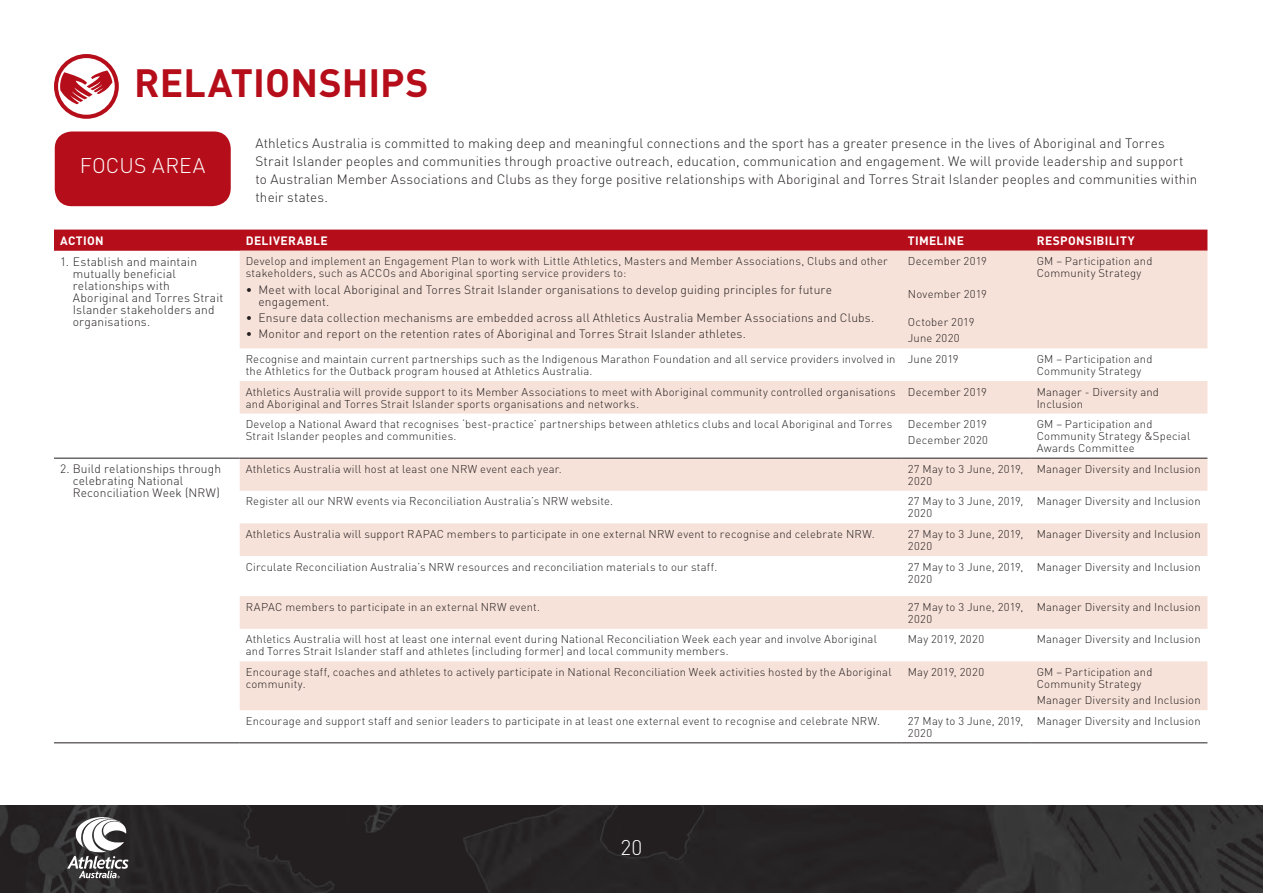
<style>
.page{position:relative;width:1263px;height:893px;background:#fff}
.page>*{position:absolute;margin:0;border:0;box-sizing:border-box;transform-origin:0 0}
.Headers{font:700 39px "DINOT";letter-spacing:.005em;color:#b50e1a}
.Paragraph_headers{font:300 21px "DINOT";letter-spacing:.01em;color:#fff}
.bodycopy{font:300 13.5px/18px "DINOT";letter-spacing:.01em;color:#231f20}
.t1{font:300 12px/12px "DINOT";letter-spacing:.015em;color:#231f20}
.Table_Text{font:700 12px "DINOT";letter-spacing:.03em;color:#fff}
.table_text_normal_ca{font:300 11.25px/12px "DINOT";letter-spacing:.02em;color:#231f20}
</style>
<div class="page">
<img style="left:0;top:806px;width:1263px;height:87px">
<svg style="left:67px;top:817px;width:61px;height:61px"></svg>
<div style="left:54px;top:230px;width:1153px;height:21px;background:#b50e1a"></div>
<svg style="left:240px;top:251px;width:967px;height:459px;fill:#f7e2d9"></svg>
<hr style="left:54px;top:458px;width:186px;height:1px;background:#231f20">
<hr style="left:240px;top:458px;width:662px;height:1px;background:#231f20">
<hr style="left:902px;top:458px;width:129px;height:1px;background:#231f20">
<hr style="left:1031px;top:458px;width:176px;height:1px;background:#231f20">
<hr style="left:240px;top:742px;width:662px;height:1px;background:#231f20">
<hr style="left:902px;top:742px;width:129px;height:1px;background:#231f20">
<hr style="left:1031px;top:742px;width:176px;height:1px;background:#231f20">
<hr style="left:54px;top:742px;width:186px;height:1px;background:#231f20">
<svg style="left:54px;top:54px;width:65px;height:65px"></svg>
<div style="left:55px;top:131px;width:176px;height:75px;background:#b50e1a;border-radius:17px"></div>
<p class="Headers" style="left:134px;top:57px;width:296px">RELATIONSHIPS</p>
<p class="Paragraph_headers" style="left:80px;top:152px;width:127px">FOCUS AREA</p>
<p class="bodycopy" style="left:255px;top:134px;width:943px">Athletics Australia is committed to making deep and meaningful connections and the sport has a greater presence in the lives of Aboriginal and Torres Strait Islander peoples and communities through proactive outreach, education, communication and engagement. We will provide leadership and support to Australian Member Associations and Clubs as they forge positive relationships with Aboriginal and Torres Strait Islander peoples and communities within their states.</p>
<p class="Table_Text" style="left:60px;top:233px;width:45px">ACTION</p>
<p class="Table_Text" style="left:246px;top:233px;width:83px">DELIVERABLE</p>
<p class="Table_Text" style="left:908px;top:233px;width:58px">TIMELINE</p>
<p class="Table_Text" style="left:1037px;top:233px;width:99px">RESPONSIBILITY</p>
<p class="t1" style="left:73px;top:255px;width:152px;text-indent:-13px">1. Establish and maintain mutually beneficial relationships with<br>Aboriginal and Torres Strait<br>Islander stakeholders and organisations.</p>
<p class="table_text_normal_ca" style="left:246px;top:255px;width:643px">Develop and implement an Engagement Plan to work with Little Athletics, Masters and Member Associations, Clubs and other stakeholders, such as ACCOs and Aboriginal sporting service providers to:</p>
<p class="table_text_normal_ca" style="left:908px;top:255px;width:81px">December 2019</p>
<p class="table_text_normal_ca" style="left:908px;top:288px;width:81px">November 2019</p>
<p class="table_text_normal_ca" style="left:908px;top:316px;width:68px">October 2019</p>
<p class="table_text_normal_ca" style="left:908px;top:332px;width:53px">June 2020</p>
<p class="table_text_normal_ca" style="left:1037px;top:255px;width:117px">GM – Participation and<br>Community Strategy</p>
<p class="t1" style="left:258px;top:283px;width:575px;text-indent:-13px">• Meet with local Aboriginal and Torres Strait Islander organisations to develop guiding principles for future engagement.</p>
<p class="t1" style="left:246px;top:311px;width:630px">• Ensure data collection mechanisms are embedded across all Athletics Australia Member Associations and Clubs.</p>
<p class="t1" style="left:246px;top:328px;width:502px">• Monitor and report on the retention rates of Aboriginal and Torres Strait Islander athletes.</p>
<p class="table_text_normal_ca" style="left:246px;top:353px;width:651px">Recognise and maintain current partnerships such as the Indigenous Marathon Foundation and all service providers involved in the Athletics for the Outback program housed at Athletics Australia.</p>
<p class="table_text_normal_ca" style="left:908px;top:353px;width:52px">June 2019</p>
<p class="table_text_normal_ca" style="left:1037px;top:353px;width:117px">GM – Participation and<br>Community Strategy</p>
<p class="table_text_normal_ca" style="left:246px;top:385px;width:651px">Athletics Australia will provide support to its Member Associations to meet with Aboriginal community controlled organisations and Aboriginal and Torres Strait Islander sports organisations and networks.</p>
<p class="table_text_normal_ca" style="left:908px;top:385px;width:81px">December 2019</p>
<p class="table_text_normal_ca" style="left:1037px;top:385px;width:124px">Manager - Diversity and<br>Inclusion</p>
<p class="table_text_normal_ca" style="left:246px;top:418px;width:648px">Develop a National Award that recognises ‘best-practice’ partnerships between athletics clubs and local Aboriginal and Torres<br>Strait Islander peoples and communities.</p>
<p class="table_text_normal_ca" style="left:908px;top:418px;width:81px">December 2019</p>
<p class="table_text_normal_ca" style="left:1037px;top:418px;width:155px">GM – Participation and<br>Community Strategy &amp;Special<br>Awards Committee</p>
<p class="table_text_normal_ca" style="left:908px;top:434px;width:82px">December 2020</p>
<p class="t1" style="left:73px;top:463px;width:150px;text-indent:-13px">2. Build relationships through celebrating National<br>Reconciliation Week (NRW)</p>
<p class="table_text_normal_ca" style="left:246px;top:463px;width:318px">Athletics Australia will host at least one NRW event each year.</p>
<p class="table_text_normal_ca" style="left:908px;top:463px;width:117px">27 May to 3 June, 2019,<br>2020</p>
<p class="table_text_normal_ca" style="left:1037px;top:463px;width:165px">Manager Diversity and Inclusion</p>
<p class="table_text_normal_ca" style="left:246px;top:495px;width:369px">Register all our NRW events via Reconciliation Australia’s NRW website.</p>
<p class="table_text_normal_ca" style="left:908px;top:495px;width:117px">27 May to 3 June, 2019,<br>2020</p>
<p class="table_text_normal_ca" style="left:1037px;top:495px;width:165px">Manager Diversity and Inclusion</p>
<p class="table_text_normal_ca" style="left:246px;top:528px;width:630px">Athletics Australia will support RAPAC members to participate in one external NRW event to recognise and celebrate NRW.</p>
<p class="table_text_normal_ca" style="left:908px;top:528px;width:117px">27 May to 3 June, 2019,<br>2020</p>
<p class="table_text_normal_ca" style="left:1037px;top:528px;width:165px">Manager Diversity and Inclusion</p>
<p class="table_text_normal_ca" style="left:246px;top:560px;width:473px">Circulate Reconciliation Australia’s NRW resources and reconciliation materials to our staff.</p>
<p class="table_text_normal_ca" style="left:908px;top:560px;width:117px">27 May to 3 June, 2019,<br>2020</p>
<p class="table_text_normal_ca" style="left:1037px;top:560px;width:165px">Manager Diversity and Inclusion</p>
<p class="table_text_normal_ca" style="left:246px;top:601px;width:296px">RAPAC members to participate in an external NRW event.</p>
<p class="table_text_normal_ca" style="left:908px;top:601px;width:117px">27 May to 3 June, 2019,<br>2020</p>
<p class="table_text_normal_ca" style="left:1037px;top:601px;width:165px">Manager Diversity and Inclusion</p>
<p class="table_text_normal_ca" style="left:246px;top:633px;width:633px">Athletics Australia will host at least one internal event during National Reconciliation Week each year and involve Aboriginal and Torres Strait Islander staff and athletes (including former) and local community members.</p>
<p class="table_text_normal_ca" style="left:908px;top:633px;width:78px">May 2019, 2020</p>
<p class="table_text_normal_ca" style="left:1037px;top:633px;width:165px">Manager Diversity and Inclusion</p>
<p class="table_text_normal_ca" style="left:246px;top:666px;width:647px">Encourage staff, coaches and athletes to actively participate in National Reconciliation Week activities hosted by the Aboriginal community.</p>
<p class="table_text_normal_ca" style="left:908px;top:666px;width:78px">May 2019, 2020</p>
<p class="table_text_normal_ca" style="left:1037px;top:666px;width:117px">GM – Participation and<br>Community Strategy</p>
<p class="table_text_normal_ca" style="left:1037px;top:694px;width:165px">Manager Diversity and Inclusion</p>
<p class="table_text_normal_ca" style="left:246px;top:715px;width:636px">Encourage and support staff and senior leaders to participate in at least one external event to recognise and celebrate NRW.</p>
<p class="table_text_normal_ca" style="left:908px;top:715px;width:117px">27 May to 3 June, 2019,<br>2020</p>
<p class="table_text_normal_ca" style="left:1037px;top:715px;width:165px">Manager Diversity and Inclusion</p>
<h2 class="Paragraph_headers" style="left:620px;top:834px;width:23px">20</h2>
</div>
